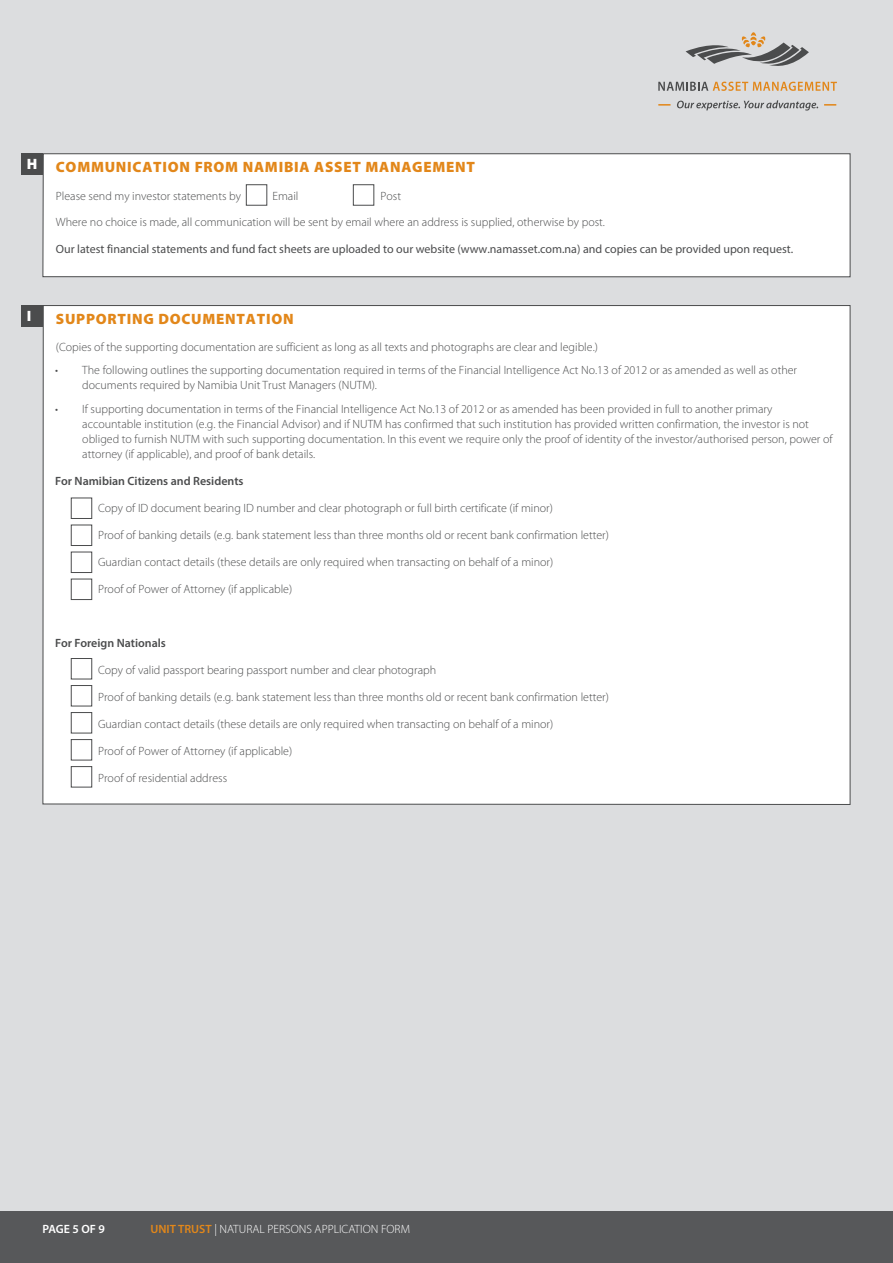
<style>
.page{position:relative;width:893px;height:1263px;background:#dcdddf}
.page>*{position:absolute;margin:0;border:0;box-sizing:border-box;transform-origin:0 0}
.t1{font:900 15px "Myriad Pro";letter-spacing:.05em;color:#e2871a}
.t2{font:900 15px "Myriad Pro";color:#fff}
.t3{font:300 12px/15px "Myriad Pro";color:#4b4c4d}
.t4{font:12px "Myriad Pro";color:#4b4c4d}
.t5{font:600 12px "Myriad Pro";color:#4b4c4d}
.t6{font:300 12px "Myriad Pro";color:#fff}
.t7{font:600 12px "Myriad Pro";letter-spacing:-.01em;color:#fff}
.s1{font-weight:600;color:#e2871a}
</style>
<div class="page">
<div style="left:0;top:1212px;width:893px;height:51px;background:#57585a"></div>
<svg style="left:686px;top:32px;width:123px;height:34px"></svg>
<svg style="left:658px;top:82px;width:179px;height:9px"></svg>
<svg style="left:677px;top:100px;width:141px;height:11px"></svg>
<svg style="left:658px;top:104px;width:12px;height:2px"></svg>
<svg style="left:824px;top:104px;width:12px;height:2px"></svg>
<div style="left:42px;top:305px;width:809px;height:500px;background:#fff"></div>
<div style="left:22px;top:305px;width:21px;height:21px;background:#4b4c4d"></div>
<div style="left:71px;top:498px;width:21px;height:21px;border:1px solid #4b4c4d"></div>
<div style="left:71px;top:525px;width:21px;height:21px;border:1px solid #4b4c4d"></div>
<div style="left:71px;top:552px;width:21px;height:21px;border:1px solid #4b4c4d"></div>
<div style="left:71px;top:579px;width:21px;height:21px;border:1px solid #4b4c4d"></div>
<div style="left:71px;top:658px;width:21px;height:21px;border:1px solid #4b4c4d"></div>
<div style="left:71px;top:685px;width:21px;height:21px;border:1px solid #4b4c4d"></div>
<div style="left:71px;top:712px;width:21px;height:21px;border:1px solid #4b4c4d"></div>
<div style="left:71px;top:739px;width:21px;height:21px;border:1px solid #4b4c4d"></div>
<div style="left:71px;top:766px;width:21px;height:21px;border:1px solid #4b4c4d"></div>
<div style="left:43px;top:154px;width:807px;height:123px;background:#fff"></div>
<div style="left:43px;top:153px;width:807px;height:124px;border:1px solid #4b4c4d"></div>
<div style="left:22px;top:153px;width:21px;height:22px;background:#4b4c4d"></div>
<div style="left:246px;top:184px;width:21px;height:22px;border:1px solid #4b4c4d"></div>
<div style="left:353px;top:184px;width:21px;height:22px;border:1px solid #4b4c4d"></div>
<p class="t2" style="left:27px;top:154px;width:12px">H</p>
<p class="t1" style="left:56px;top:157px;width:421px">COMMUNICATION FROM NAMIBIA ASSET MANAGEMENT</p>
<p class="t3" style="left:56px;top:188px;width:187px">Please send my investor statements by</p>
<p class="t3" style="left:272px;top:188px;width:27px">Email</p>
<p class="t3" style="left:380px;top:188px;width:22px">Post</p>
<p class="t3" style="left:56px;top:214px;width:551px">Where no choice is made, all communication will be sent by email where an address is supplied, otherwise by post.</p>
<p class="t4" style="left:56px;top:241px;width:739px">Our latest financial statements and fund fact sheets are uploaded to our website (www.namasset.com.na) and copies can be provided upon request.</p>
<p class="t2" style="left:27px;top:306px;width:6px">I</p>
<p class="t1" style="left:56px;top:309px;width:239px">SUPPORTING DOCUMENTATION</p>
<p class="t3" style="left:56px;top:339px;width:544px">(Copies of the supporting documentation are sufficient as long as all texts and photographs are clear and legible.)</p>
<p class="t3" style="left:82px;top:363px;width:716px;text-indent:-27px">• The following outlines the supporting documentation required in terms of the Financial Intelligence Act No.13 of 2012 or as amended as well as other documents required by Namibia Unit Trust Managers (NUTM).</p>
<p class="t3" style="left:82px;top:401px;width:752px;text-indent:-27px">• If supporting documentation in terms of the Financial Intelligence Act No.13 of 2012 or as amended has been provided in full to another primary accountable institution (e.g. the Financial Advisor) and if NUTM has confirmed that such institution has provided written confirmation, the investor is not obliged to furnish NUTM with such supporting documentation. In this event we require only the proof of identity of the investor/authorised person, power of attorney (if applicable), and proof of bank details.</p>
<p class="t5" style="left:55px;top:473px;width:190px">For Namibian Citizens and Residents</p>
<p class="t3" style="left:98px;top:500px;width:456px">Copy of ID document bearing ID number and clear photograph or full birth certificate (if minor)</p>
<p class="t3" style="left:98px;top:527px;width:512px">Proof of banking details (e.g. bank statement less than three months old or recent bank confirmation letter)</p>
<p class="t3" style="left:98px;top:554px;width:457px">Guardian contact details (these details are only required when transacting on behalf of a minor)</p>
<p class="t3" style="left:98px;top:581px;width:196px">Proof of Power of Attorney (if applicable)</p>
<p class="t5" style="left:55px;top:635px;width:112px">For Foreign Nationals</p>
<p class="t3" style="left:98px;top:662px;width:340px">Copy of valid passport bearing passport number and clear photograph</p>
<p class="t3" style="left:98px;top:689px;width:512px">Proof of banking details (e.g. bank statement less than three months old or recent bank confirmation letter)</p>
<p class="t3" style="left:98px;top:716px;width:457px">Guardian contact details (these details are only required when transacting on behalf of a minor)</p>
<p class="t3" style="left:98px;top:743px;width:196px">Proof of Power of Attorney (if applicable)</p>
<p class="t3" style="left:98px;top:770px;width:131px">Proof of residential address</p>
<p class="t7" style="left:43px;top:1221px;width:64px">PAGE 5 OF 9</p>
<p class="t6" style="left:151px;top:1221px;width:261px"><span class="s1">UNIT TRUST</span> | NATURAL PERSONS APPLICATION FORM</p>
</div>
